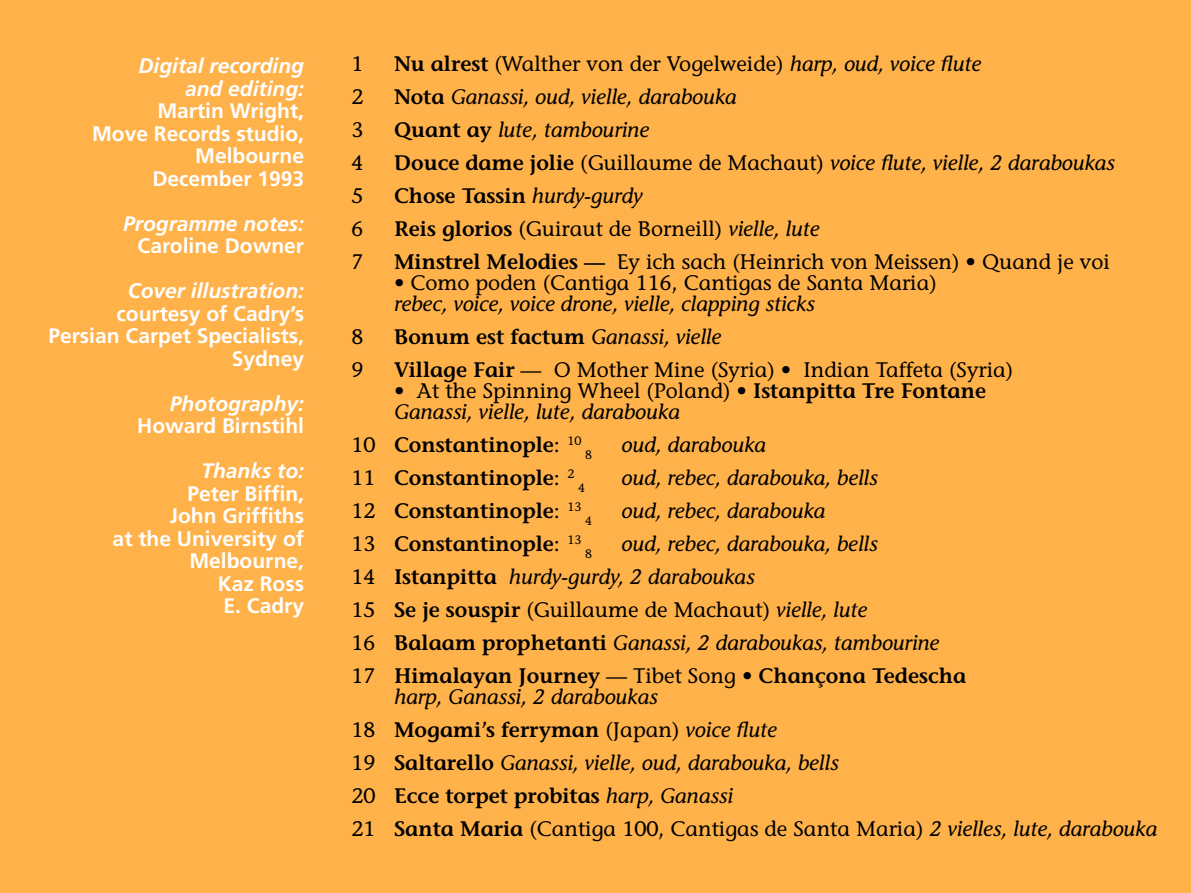
<style>
.page{position:relative;width:1191px;height:893px;background:#ffb24a}
.page>*{position:absolute;margin:0;border:0;box-sizing:border-box;transform-origin:0 0}
.t1{font:italic 21px/33px "Stone Informal";color:#000}
.t2{font:21px "Stone Informal";color:#000}
.t3{font:700 21px/22.5px "Frutiger";color:#fff;text-align:right}
.t4{font:600 21px "Stone Informal";color:#000}
.t5{font:italic 700 21px/22.5px "Frutiger";color:#fff;text-align:right}
.t6{font:12.3px "Stone Informal";color:#000}
.s1{font-weight:600}
.s2{font-style:italic}
.s3{font-weight:600;font-style:normal}
.s4{font-style:normal}
.s5{font-weight:400;font-style:italic}
.s6{font-weight:400}
</style>
<div class="page">
<p class="t5" style="left:138px;top:55px;width:167px">Digital recording and editing:</p>
<p class="t3" style="left:92px;top:100px;width:213px">Martin Wright,<br>Move Records studio,<br>Melbourne<br>December 1993</p>
<p class="t5" style="left:123px;top:212px;width:182px">Programme notes:</p>
<p class="t3" style="left:138px;top:235px;width:168px">Caroline Downer</p>
<p class="t5" style="left:128px;top:280px;width:178px">Cover illustration:</p>
<p class="t3" style="left:48px;top:302px;width:257px">courtesy of Cadry’s<br>Persian Carpet Specialists,<br>Sydney</p>
<p class="t5" style="left:170px;top:392px;width:136px">Photography:</p>
<p class="t3" style="left:137px;top:415px;width:168px">Howard Birnstihl</p>
<p class="t5" style="left:201px;top:460px;width:104px">Thanks to:</p>
<p class="t3" style="left:113px;top:482px;width:193px">Peter Biffin,<br>John Griffiths<br>at the University of<br>Melbourne,<br>Kaz Ross<br>E. Cadry</p>
<p class="t2" style="left:351px;top:51px;width:14px">1</p>
<p class="t2" style="left:394px;top:51px;width:588px"><span class="s1">Nu alrest</span> (Walther von der Vogelweide) <span class="s2">harp, oud, voice flute</span></p>
<p class="t2" style="left:351px;top:84px;width:14px">2</p>
<p class="t1" style="left:394px;top:80px;width:344px"><span class="s3">Nota</span> Ganassi, oud, vielle, darabouka</p>
<p class="t2" style="left:351px;top:117px;width:14px">3</p>
<p class="t1" style="left:394px;top:113px;width:256px"><span class="s3">Quant ay</span> lute, tambourine</p>
<p class="t2" style="left:351px;top:150px;width:14px">4</p>
<p class="t1" style="left:394px;top:146px;width:722px"><span class="s3">Douce dame jolie</span> <span class="s4">(Guillaume de Machaut)</span> voice flute, vielle, 2 daraboukas</p>
<p class="t2" style="left:351px;top:183px;width:14px">5</p>
<p class="t4" style="left:394px;top:183px;width:250px">Chose Tassin <span class="s5">hurdy-gurdy</span></p>
<p class="t2" style="left:351px;top:216px;width:14px">6</p>
<p class="t2" style="left:394px;top:216px;width:427px"><span class="s1">Reis glorios</span> (Guiraut de Borneill) <span class="s2">vielle, lute</span></p>
<p class="t2" style="left:351px;top:249px;width:14px">7</p>
<p class="t2" style="left:394px;top:249px;width:717px"><span class="s1">Minstrel Melodies —</span> Ey ich sach (Heinrich von Meissen) • Quand je voi</p>
<p class="t2" style="left:394px;top:270px;width:544px">• Como poden (Cantiga 116, Cantigas de Santa Maria)</p>
<p class="t1" style="left:394px;top:287px;width:422px">rebec, voice, voice drone, vielle, clapping sticks</p>
<p class="t2" style="left:351px;top:324px;width:14px">8</p>
<p class="t4" style="left:394px;top:324px;width:329px">Bonum est factum <span class="s5">Ganassi, vielle</span></p>
<p class="t2" style="left:351px;top:357px;width:14px">9</p>
<p class="t2" style="left:394px;top:357px;width:621px"><span class="s1">Village Fair</span> — O Mother Mine (Syria) • Indian Taffeta (Syria)</p>
<p class="t1" style="left:394px;top:380px;width:593px;line-height:21px"><span class="s4">• At the Spinning Wheel (Poland) •</span> <span class="s3">Istanpitta Tre Fontane<br></span>Ganassi, vielle, lute, darabouka</p>
<p class="t4" style="left:351px;top:432px;width:232px"><span class="s6">10</span> Constantinople<span class="s6">:</span> <sup>10</sup></p>
<p class="t1" style="left:621px;top:428px;width:146px">oud, darabouka</p>
<p class="t6" style="left:585px;top:447px;width:9px">8</p>
<p class="t4" style="left:351px;top:465px;width:225px"><span class="s6">11</span> Constantinople<span class="s6">:</span> <sup>2</sup></p>
<p class="t6" style="left:578px;top:480px;width:9px">4</p>
<p class="t4" style="left:351px;top:498px;width:232px"><span class="s6">12</span> Constantinople<span class="s6">:</span> <sup>13</sup></p>
<p class="t6" style="left:585px;top:513px;width:9px">4</p>
<p class="t1" style="left:621px;top:461px;width:258px">oud, rebec, darabouka, bells</p>
<p class="t1" style="left:621px;top:494px;width:205px">oud, rebec, darabouka</p>
<p class="t4" style="left:351px;top:531px;width:232px"><span class="s6">13</span> Constantinople<span class="s6">:</span> <sup>13</sup></p>
<p class="t1" style="left:351px;top:527px;width:616px;text-indent:270px">oud, rebec, darabouka, bells<br><span class="s4">14</span> <span class="s3">Istanpitta</span> hurdy-gurdy, 2 daraboukas<br><span class="s4">15</span> <span class="s3">Se je souspir</span> <span class="s4">(Guillaume de Machaut)</span> vielle, lute<br><span class="s4">16</span> <span class="s3">Balaam prophetanti</span> Ganassi, 2 daraboukas, tambourine <span class="s4">17</span> <span class="s3">Himalayan Journey</span> <span class="s4">— Tibet Song •</span> <span class="s3">Chançona Tedescha</span></p>
<p class="t1" style="left:351px;top:680px;width:807px;text-indent:43px">harp, Ganassi, 2 daraboukas<br><span class="s4">18</span> <span class="s3">Mogami’s ferryman</span> <span class="s4">(Japan)</span> voice flute<br><span class="s4">19</span> <span class="s3">Saltarello</span> Ganassi, vielle, oud, darabouka, bells<br><span class="s4">20</span> <span class="s3">Ecce torpet probitas</span> harp, Ganassi<br><span class="s4">21</span> <span class="s3">Santa Maria</span> <span class="s4">(Cantiga 100, Cantigas de Santa Maria)</span> 2 vielles, lute, darabouka</p>
<p class="t6" style="left:585px;top:546px;width:9px">8</p>
</div>
